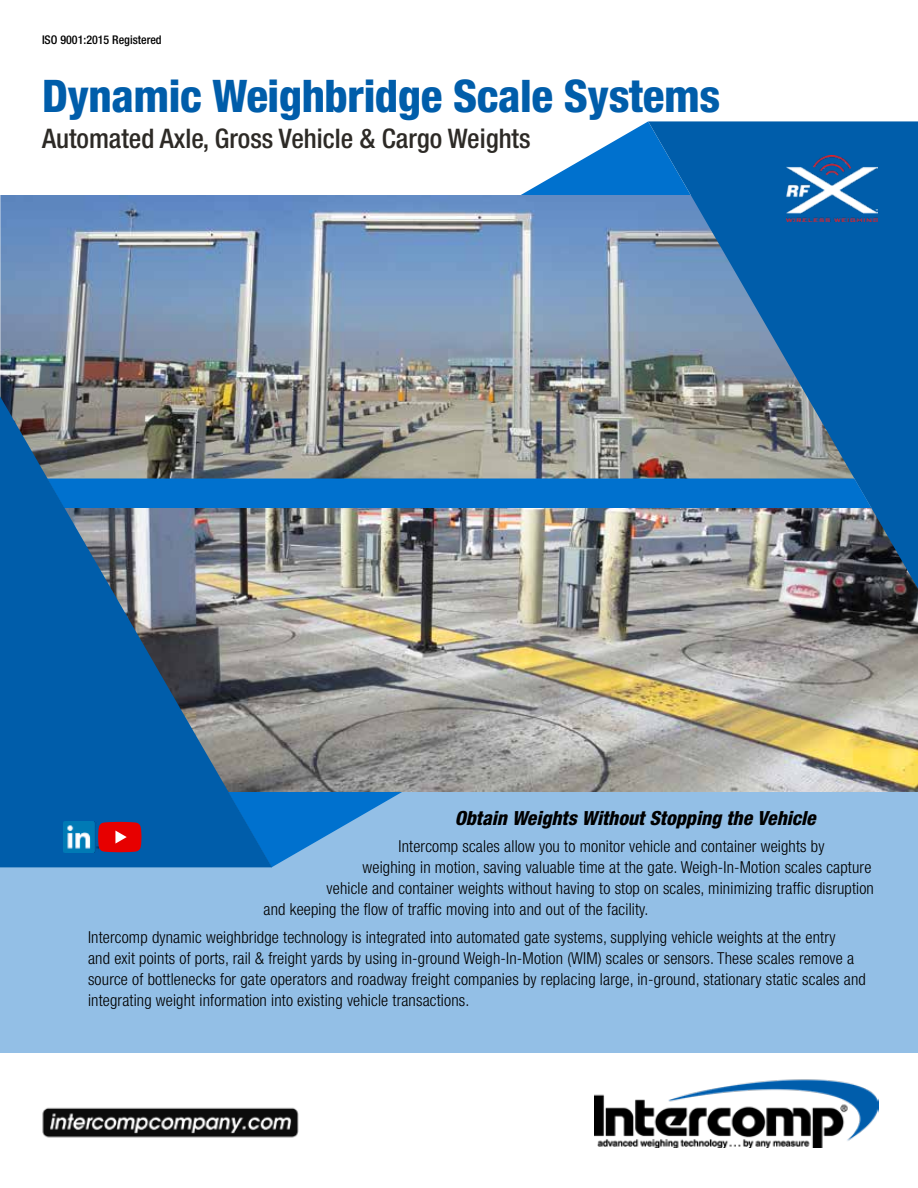
<style>
.page{position:relative;width:918px;height:1188px;background:#fff}
.page>*{position:absolute;margin:0;border:0;box-sizing:border-box;transform-origin:0 0}
.t1{font:800 condensed 45px "Helvetica Neue LT Std";letter-spacing:-.01em;color:#005daa}
.t2{font:500 condensed 27px "Helvetica Neue LT Std";color:#2d2a26}
.t3{font:italic 800 condensed 19.5px "Helvetica Neue LT Std";color:#000}
.t4{font:300 condensed 16.5px/21px "Helvetica Neue LT Std";letter-spacing:.01em;color:#000}
.t5{font:500 condensed 12px "Helvetica Neue LT Std";color:#000}
</style>
<div class="page">
<div style="left:0;top:481px;width:918px;height:572px;background:#93bfe6"></div>
<img style="left:595px;top:1079px;width:284px;height:69px">
<img style="left:42px;top:1107px;width:257px;height:31px">
<svg style="left:272px;top:121px;width:376px;height:746px"></svg>
<img style="left:0;top:195px;width:648px;height:283px">
<img style="left:272px;top:508px;width:646px;height:284px">
<svg style="left:648px;top:121px;width:270px;height:468px;background:#3f74a1"></svg>
<svg style="left:0;top:396px;width:272px;height:471px;background:#376c98"></svg>
<img style="left:64px;top:822px;width:34px;height:30px">
<svg style="left:98px;top:822px;width:43px;height:30px"></svg>
<img style="left:786px;top:156px;width:92px;height:65px">
<p class="t5" style="left:42px;top:33px;width:121px">ISO 9001:2015 Registered</p>
<h1 class="t1" style="left:42px;top:68px;width:680px">Dynamic Weighbridge Scale Systems</h1>
<h2 class="t2" style="left:42px;top:123px;width:490px">Automated Axle, Gross Vehicle &amp; Cargo Weights</h2>
<p class="t3" style="left:455px;top:806px;width:363px">Obtain Weights Without Stopping the Vehicle</p>
<p class="t4" style="left:399px;top:836px;width:427px">Intercomp scales allow you to monitor vehicle and container weights by</p>
<p class="t4" style="left:363px;top:857px;width:510px">weighing in motion, saving valuable time at the gate. Weigh-In-Motion scales capture</p>
<p class="t4" style="left:327px;top:878px;width:549px">vehicle and container weights without having to stop on scales, minimizing traffic disruption</p>
<p class="t4" style="left:264px;top:899px;width:387px">and keeping the flow of traffic moving into and out of the facility.</p>
<p class="t4" style="left:88px;top:927px;width:779px">Intercomp dynamic weighbridge technology is integrated into automated gate systems, supplying vehicle weights at the entry<br>and exit points of ports, rail &amp; freight yards by using in-ground Weigh-In-Motion (WIM) scales or sensors. These scales remove a source of bottlenecks for gate operators and roadway freight companies by replacing large, in-ground, stationary static scales and integrating weight information into existing vehicle transactions.</p>
</div>
